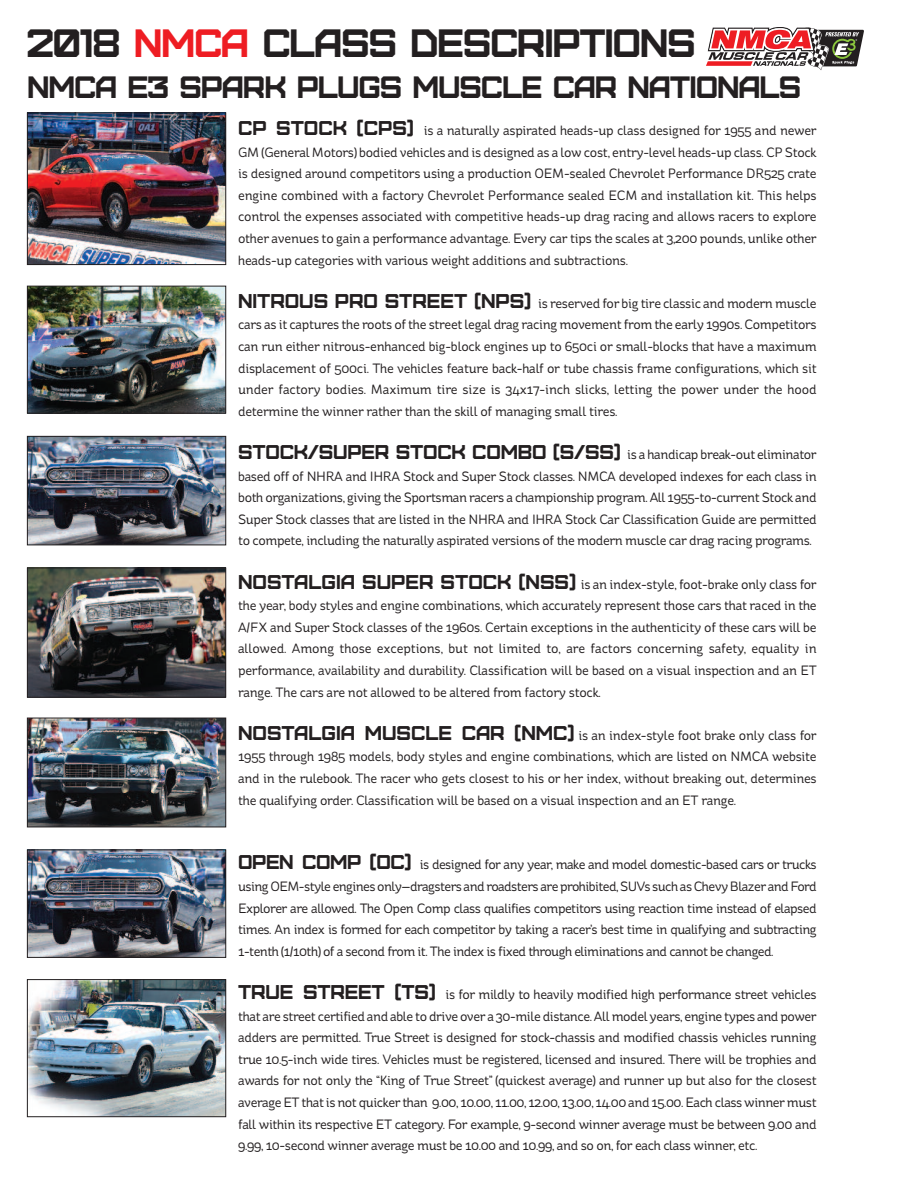
<style>
.page{position:relative;width:918px;height:1188px;background:#fff}
.page>*{position:absolute;margin:0;border:0;box-sizing:border-box;transform-origin:0 0}
.t1{font:39.45px "Furore";letter-spacing:-.035em;color:#231f20}
.t2{font:30.9px "Furore";letter-spacing:-.035em;color:#231f20}
.t3{font:13.5px/21.6px "St Ryde";letter-spacing:-.02em;color:#231f20;text-align:justify}
.s1{color:#ee1d23}
.s2{font-family:"Furore";font-size:19.95px}
</style>
<div class="page">
<img style="left:29px;top:114px;width:195px;height:149px">
<div style="left:27px;top:112px;width:199px;height:153px;border:1px solid #231f20"></div>
<img style="left:29px;top:288px;width:195px;height:124px">
<div style="left:27px;top:286px;width:199px;height:128px;border:1px solid #231f20"></div>
<img style="left:29px;top:438px;width:195px;height:105px">
<div style="left:27px;top:436px;width:199px;height:109px;border:1px solid #231f20"></div>
<img style="left:29px;top:570px;width:195px;height:126px">
<div style="left:27px;top:568px;width:199px;height:130px;border:1px solid #231f20"></div>
<img style="left:29px;top:720px;width:195px;height:105px">
<div style="left:27px;top:718px;width:199px;height:109px;border:1px solid #231f20"></div>
<img style="left:29px;top:851px;width:195px;height:105px">
<div style="left:27px;top:849px;width:199px;height:109px;border:1px solid #231f20"></div>
<img style="left:29px;top:981px;width:195px;height:134px">
<div style="left:27px;top:979px;width:199px;height:138px;border:1px solid #231f20"></div>
<svg style="left:706px;top:27px;width:158px;height:43px"></svg>
<h1 class="t1" style="left:27px;top:29px;width:670px">2018 <span class="s1">NMCA</span> CLASS DESCRIPTIONS</h1>
<h2 class="t2" style="left:27px;top:76px;width:776px">NMCA E3 SPARK PLUGS MUSCLE CAR NATIONALS</h2>
<p class="t3" style="left:238px;top:121px;width:580px"><span class="s2">CP STOCK (CPS)</span> is a naturally aspirated heads-up class designed for 1955 and newer GM (General Motors) bodied vehicles and is designed as a low cost, entry-level heads-up class. CP Stock is designed around competitors using a production OEM-sealed Chevrolet Performance DR525 crate engine combined with a factory Chevrolet Performance sealed ECM and installation kit. This helps control the expenses associated with competitive heads-up drag racing and allows racers to explore other avenues to gain a performance advantage. Every car tips the scales at 3,200 pounds, unlike other heads-up categories with various weight additions and subtractions.</p>
<p class="t3" style="left:238px;top:294px;width:580px"><span class="s2">NITROUS PRO STREET (NPS)</span> is reserved for big tire classic and modern muscle cars as it captures the roots of the street legal drag racing movement from the early 1990s. Competitors can run either nitrous-enhanced big-block engines up to 650ci or small-blocks that have a maximum displacement of 500ci. The vehicles feature back-half or tube chassis frame configurations, which sit under factory bodies. Maximum tire size is 34x17-inch slicks, letting the power under the hood determine the winner rather than the skill of managing small tires.</p>
<p class="t3" style="left:238px;top:445px;width:580px"><span class="s2">STOCK/SUPER STOCK COMBO (S/SS)</span> is a handicap break-out eliminator based off of NHRA and IHRA Stock and Super Stock classes. NMCA developed indexes for each class in both organizations, giving the Sportsman racers a championship program. All 1955-to-current Stock and Super Stock classes that are listed in the NHRA and IHRA Stock Car Classification Guide are permitted to compete, including the naturally aspirated versions of the modern muscle car drag racing programs.</p>
<p class="t3" style="left:238px;top:575px;width:580px"><span class="s2">NOSTALGIA SUPER STOCK (NSS)</span> is an index-style, foot-brake only class for the year, body styles and engine combinations, which accurately represent those cars that raced in the A/FX and Super Stock classes of the 1960s. Certain exceptions in the authenticity of these cars will be allowed. Among those exceptions, but not limited to, are factors concerning safety, equality in performance, availability and durability. Classification will be based on a visual inspection and an ET range. The cars are not allowed to be altered from factory stock.</p>
<p class="t3" style="left:238px;top:726px;width:580px"><span class="s2">NOSTALGIA MUSCLE CAR (NMC)</span> is an index-style foot brake only class for 1955 through 1985 models, body styles and engine combinations, which are listed on NMCA website and in the rulebook. The racer who gets closest to his or her index, without breaking out, determines the qualifying order. Classification will be based on a visual inspection and an ET range.</p>
<p class="t3" style="left:238px;top:856px;width:580px"><span class="s2">OPEN COMP (OC)</span> is designed for any year, make and model domestic-based cars or trucks using OEM-style engines only—dragsters and roadsters are prohibited, SUVs such as Chevy Blazer and Ford Explorer are allowed. The Open Comp class qualifies competitors using reaction time instead of elapsed times. An index is formed for each competitor by taking a racer’s best time in qualifying and subtracting 1-tenth (1/10th) of a second from it. The index is fixed through eliminations and cannot be changed.</p>
<p class="t3" style="left:238px;top:985px;width:580px"><span class="s2">TRUE STREET (TS)</span> is for mildly to heavily modified high performance street vehicles that are street certified and able to drive over a 30-mile distance. All model years, engine types and power adders are permitted. True Street is designed for stock-chassis and modified chassis vehicles running true 10.5-inch wide tires. Vehicles must be registered, licensed and insured. There will be trophies and awards for not only the “King of True Street” (quickest average) and runner up but also for the closest average ET that is not quicker than 9.00, 10.00, 11.00, 12.00, 13.00, 14.00 and 15.00. Each class winner must fall within its respective ET category. For example, 9-second winner average must be between 9.00 and 9.99, 10-second winner average must be 10.00 and 10.99, and so on, for each class winner, etc.</p>
</div>
